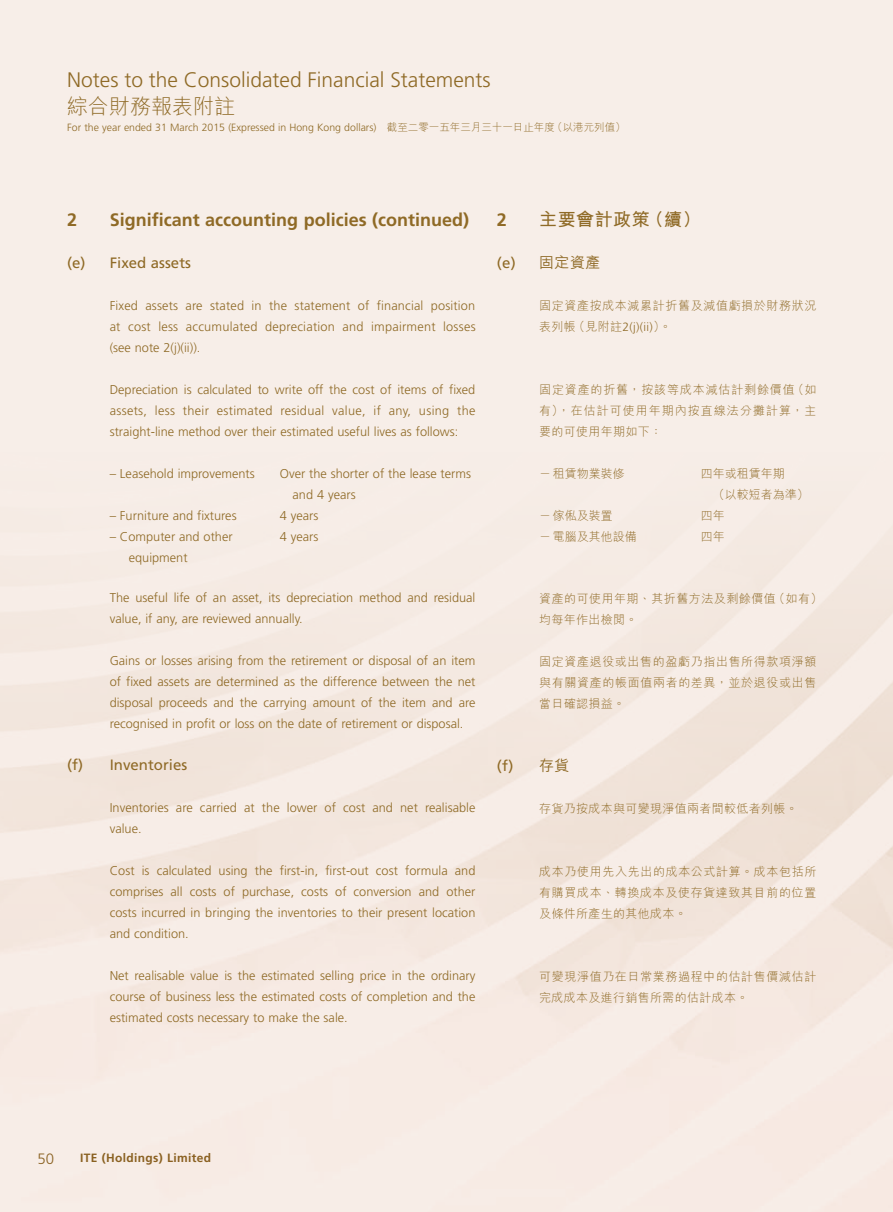
<style>
.page{position:relative;width:893px;height:1212px;background:#fff}
.page>*{position:absolute;margin:0;border:0;box-sizing:border-box;transform-origin:0 0}
.t1{font:300 21px "Frutiger LT Std";color:#8f6a26}
.t2{font:300 21px "M Hei HK";color:#8f6a26}
.t3{font:700 18px "Frutiger LT Std";color:#8f6a26}
.t4{font:700 18px "M Hei HK";letter-spacing:.03em;color:#8f6a26}
.t5{font:15px "Frutiger LT Std";color:#8f6a26}
.t6{font:500 15px "M Hei HK";color:#8f6a26}
.t7{font:300 15px "Frutiger LT Std";color:#8f6a26}
.t8{font:300 12.75px/21px "Frutiger LT Std";color:#8f6a26;text-align:justify}
.t9{font:300 12px/21px "M Hei HK";letter-spacing:.05em;color:#8f6a26}
.t10{font:300 12px/21px "M Hei HK";color:#8f6a26}
.t11{font:300 12px "M Hei HK";letter-spacing:.03em;color:#8f6a26}
.t12{font:700 12px "Frutiger LT Std";letter-spacing:.03em;color:#8f6a26}
.t13{font:300 10.5px "Frutiger LT Std";color:#8f6a26}
.s1{font-family:"M Hei HK"}
.s2{font-family:"Frutiger LT Std";font-weight:400}
.s3{font-family:"Frutiger LT Std"}
.s4{font-family:"M Hei HK";font-weight:500}
</style>
<div class="page">
<h1 class="t1" style="left:67px;top:68px;width:425px">Notes to the Consolidated Financial Statements</h1>
<h1 class="t2" style="left:67px;top:92px;width:169px">綜合財務報表附註</h1>
<p class="t13" style="left:67px;top:121px;width:560px">For the year ended 31 March 2015 (Expressed in Hong Kong dollars) <span class="s1">截至二零一五年三月三十一日止年度（以港元列值）</span></p>
<h2 class="t3" style="left:67px;top:209px;width:12px">2</h2>
<h2 class="t3" style="left:110px;top:209px;width:361px">Significant accounting policies (continued)</h2>
<p class="t5" style="left:67px;top:254px;width:125px">(e) Fixed assets</p>
<p class="t8" style="left:110px;top:295px;width:367px">Fixed assets are stated in the statement of financial position at cost less accumulated depreciation and impairment losses (see note 2(j)(ii)).</p>
<p class="t8" style="left:110px;top:379px;width:367px">Depreciation is calculated to write off the cost of items of fixed assets, less their estimated residual value, if any, using the straight-line method over their estimated useful lives as follows:</p>
<p class="t8" style="left:110px;top:463px;width:146px">– Leasehold improvements</p>
<p class="t8" style="left:293px;top:463px;width:180px;text-indent:-13px">Over the shorter of the lease terms and 4 years</p>
<p class="t8" style="left:110px;top:505px;width:128px">– Furniture and fixtures</p>
<p class="t8" style="left:280px;top:505px;width:40px">4 years</p>
<p class="t8" style="left:129px;top:526px;width:105px;text-indent:-19px">– Computer and other equipment</p>
<p class="t8" style="left:280px;top:526px;width:40px">4 years</p>
<p class="t8" style="left:110px;top:587px;width:367px">The useful life of an asset, its depreciation method and residual value, if any, are reviewed annually.</p>
<p class="t8" style="left:110px;top:650px;width:367px">Gains or losses arising from the retirement or disposal of an item of fixed assets are determined as the difference between the net disposal proceeds and the carrying amount of the item and are recognised in profit or loss on the date of retirement or disposal.</p>
<p class="t5" style="left:67px;top:756px;width:122px">(f) Inventories</p>
<p class="t8" style="left:110px;top:797px;width:367px">Inventories are carried at the lower of cost and net realisable value.</p>
<p class="t8" style="left:110px;top:860px;width:367px">Cost is calculated using the first-in, first-out cost formula and comprises all costs of purchase, costs of conversion and other costs incurred in bringing the inventories to their present location and condition.</p>
<p class="t8" style="left:110px;top:965px;width:367px">Net realisable value is the estimated selling price in the ordinary course of business less the estimated costs of completion and the estimated costs necessary to make the sale.</p>
<h2 class="t3" style="left:497px;top:209px;width:12px">2</h2>
<h2 class="t4" style="left:539px;top:206px;width:163px">主要會計政策（續）</h2>
<p class="t6" style="left:497px;top:252px;width:105px"><span class="s2">(e)</span> 固定資產</p>
<p class="t9" style="left:539px;top:295px;width:279px">固定資產按成本減累計折舊及減值虧損於財務狀況表列帳（見附註<span class="s3">2(j)(ii)</span>）。</p>
<p class="t9" style="left:539px;top:379px;width:279px;text-align:justify">固定資產的折舊，按該等成本減估計剩餘價值（如有），在估計可使用年期內按直線法分攤計算，主要的可使用年期如下：</p>
<p class="t9" style="left:539px;top:463px;width:87px">－租賃物業裝修</p>
<p class="t10" style="left:713px;top:463px;width:97px;text-indent:-12px">四年或租賃年期<br>（以較短者為準）</p>
<p class="t9" style="left:539px;top:505px;width:75px">－傢俬及裝置</p>
<p class="t9" style="left:701px;top:505px;width:25px">四年</p>
<p class="t10" style="left:539px;top:526px;width:99px">－電腦及其他設備</p>
<p class="t9" style="left:701px;top:526px;width:25px">四年</p>
<p class="t9" style="left:539px;top:587px;width:285px">資產的可使用年期、其折舊方法及剩餘價值（如有）均每年作出檢閱。</p>
<p class="t9" style="left:539px;top:650px;width:279px;text-align:justify">固定資產退役或出售的盈虧乃指出售所得款項淨額與有關資產的帳面值兩者的差異，並於退役或出售當日確認損益。</p>
<p class="t5" style="left:497px;top:757px;width:74px">(f) <span class="s4">存貨</span></p>
<p class="t11" style="left:539px;top:800px;width:260px">存貨乃按成本與可變現淨值兩者間較低者列帳。</p>
<p class="t9" style="left:539px;top:860px;width:279px;text-align:justify">成本乃使用先入先出的成本公式計算。成本包括所有購買成本、轉換成本及使存貨達致其目前的位置及條件所產生的其他成本。</p>
<p class="t9" style="left:539px;top:965px;width:279px">可變現淨值乃在日常業務過程中的估計售價減估計完成成本及進行銷售所需的估計成本。</p>
<p class="t7" style="left:37px;top:1150px;width:18px">50</p>
<p class="t12" style="left:80px;top:1151px;width:133px">ITE (Holdings) Limited</p>
</div>
